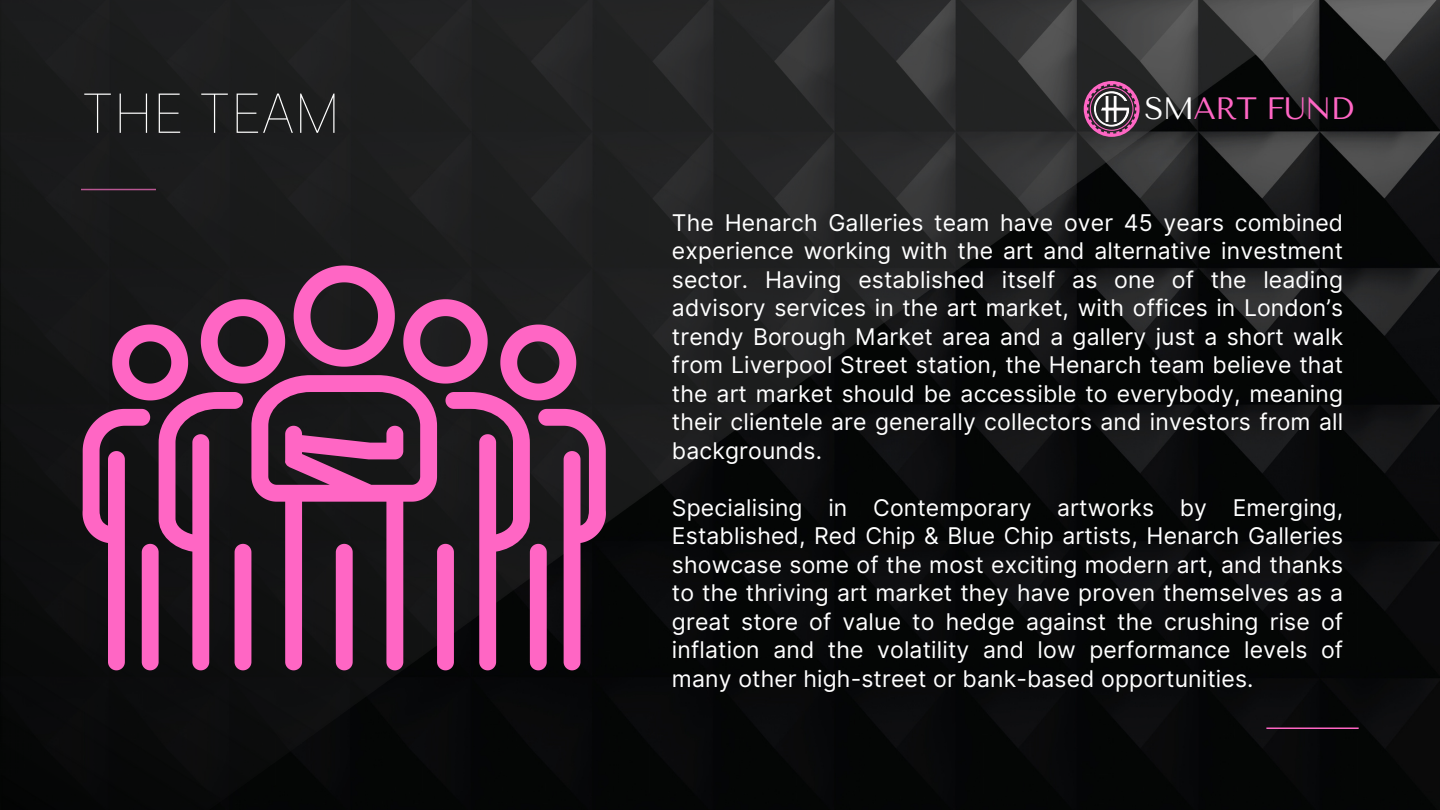
<style>
.page{position:relative;width:1440px;height:810px;background:#fff}
.page>*{position:absolute;margin:0;border:0;box-sizing:border-box;transform-origin:0 0}
.t1{font:54px "Inter Thin BETA";letter-spacing:-.01em;color:#fff}
.t2{font:30.8px "Tenor Sans";letter-spacing:-.03em;color:#ff66c4}
.t3{font:23px/28.5px "Inter";letter-spacing:.005em;color:#fff;text-align:justify}
.s1{color:#fff}
</style>
<div class="page">
<img style="left:1293px;top:0;width:147px;height:810px">
<img style="left:0;top:0;width:1293px;height:810px">
<svg style="left:294px;top:265px;width:101px;height:102px;background:#7d3b64"></svg>
<svg style="left:285px;top:375px;width:118px;height:295px;background:#72355b"></svg>
<svg style="left:336px;top:544px;width:17px;height:126px;background:#f462bc"></svg>
<svg style="left:83px;top:299px;width:202px;height:371px;background:#663052"></svg>
<svg style="left:403px;top:299px;width:203px;height:371px;background:#693255"></svg>
<hr style="left:1266px;top:728px;width:93px;height:1px;background:#ff66c4">
<svg style="left:1084px;top:81px;width:56px;height:56px;background:#733d5f"></svg>
<img style="left:1094px;top:91px;width:35px;height:36px;border-radius:50%">
<p class="t1" style="left:81px;top:81px;width:261px">THE TEAM</p>
<p class="t2" style="left:1145px;top:91px;width:211px"><span class="s1">SM</span>ART FUND</p>
<p class="t3" style="left:672px;top:208px;width:673px">The Henarch Galleries team have over 45 years combined experience working with the art and alternative investment sector. Having established itself as one of the leading advisory services in the art market, with offices in London’s trendy Borough Market area and a gallery just a short walk from Liverpool Street station, the Henarch team believe that the art market should be accessible to everybody, meaning their clientele are generally collectors and investors from all backgrounds.</p>
<p class="t3" style="left:672px;top:493px;width:673px">Specialising in Contemporary artworks by Emerging, Established, Red Chip &amp; Blue Chip artists, Henarch Galleries showcase some of the most exciting modern art, and thanks to the thriving art market they have proven themselves as a great store of value to hedge against the crushing rise of inflation and the volatility and low performance levels of many other high-street or bank-based opportunities.</p>
</div>
